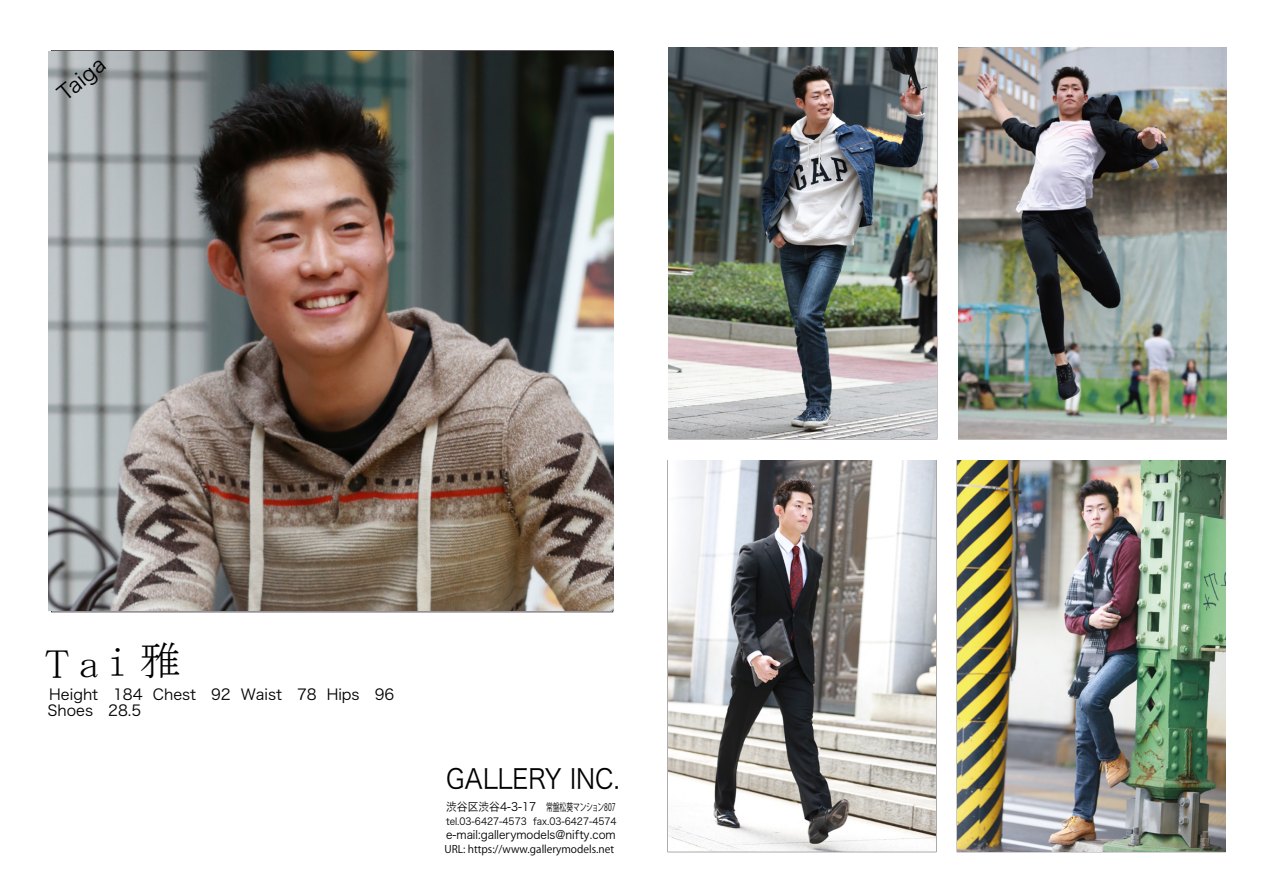
<style>
.page{position:relative;width:1263px;height:893px;background:#fff}
.page>*{position:absolute;margin:0;border:0;box-sizing:border-box;transform-origin:0 0}
.t1{font:40.5px "MS Mincho";color:#000}
.t2{font:27.15px "Hira Kaku Pro W3";color:#000;scale:.9 1}
.t3{font:21px "Hira Kaku Pro W3";color:#000}
.t4{font:15px "Hira Kaku Pro W3";color:#000}
.t5{font:11.55px "Hira Kaku Pro W3";color:#000;scale:.95 1}
.t6{font:11.55px "Hira Kaku Pro W3";color:#000;scale:.94 1}
.t7{font:10.5px "Koz Go Pr 6 N";color:#000}
.t8{font:10.5px "Koz Go Pr 6 N";color:#000;scale:.65 1}
.t9{font:9.75px "Hira Kaku Pro W3";color:#000;scale:.94 1}
.s1{font-family:"MS P Mincho"}
</style>
<div class="page">
<img style="left:957px;top:460px;width:268px;height:392px">
<img style="left:958px;top:48px;width:268px;height:391px">
<img style="left:49px;top:52px;width:565px;height:558px">
<img style="left:668px;top:460px;width:268px;height:392px">
<img style="left:669px;top:48px;width:268px;height:391px">
<h3 class="t3" style="left:49px;top:81px;width:56px;rotate:-39deg">Taiga</h3>
<h1 class="t1" style="left:45px;top:641px;width:137px"><span class="s1">T</span>ai雅</h1>
<p class="t4" style="left:49px;top:681px;width:347px">Height 184 Chest 92 Waist 78 Hips 96</p>
<p class="t4" style="left:48px;top:697px;width:95px">Shoes 28.5</p>
<h2 class="t2" style="left:446px;top:755px;width:194px">GALLERY INC.</h2>
<p class="t6" style="left:446px;top:796px;width:97px">渋谷区渋谷4-3-17</p>
<p class="t9" style="left:446px;top:812px;width:183px">tel.03-6427-4573 fax.03-6427-4574</p>
<p class="t5" style="left:446px;top:824px;width:180px">e-mail:gallerymodels@nifty.com</p>
<p class="t8" style="left:546px;top:801px;width:109px">常盤松葵マンション807</p>
<p class="t7" style="left:444px;top:843px;width:171px">URL: https://www.gallerymodels.net</p>
</div>
